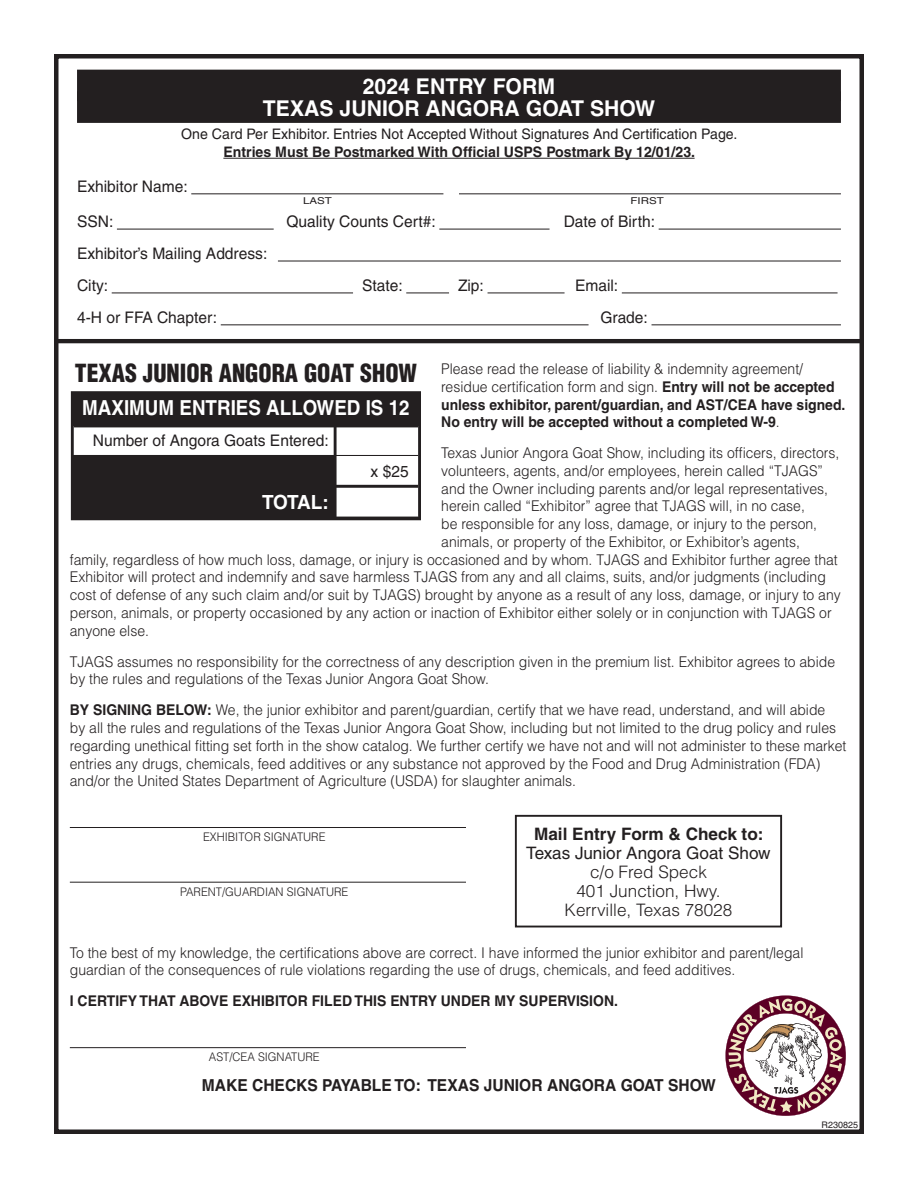
<style>
.page{position:relative;width:918px;height:1188px;background:#fff}
.page>*{position:absolute;margin:0;border:0;box-sizing:border-box;transform-origin:0 0}
.t1{font:900 condensed 24.45px "Helvetica";color:#231f20}
.t2{font:700 21.75px/21.8px "Helvetica";color:#fff;text-align:center}
.t3{font:700 20.7px "Helvetica";color:#fff;scale:.91 1}
.t4{font:700 19.5px "Helvetica";color:#fff}
.t5{font:300 17.1px/19px "Helvetica";color:#231f20;text-align:center}
.t6{font:17.1px "Helvetica";color:#231f20}
.t7{font:700 17.1px "Helvetica";color:#231f20}
.t8{font:700 16.5px "Helvetica";color:#231f20;scale:.95 1}
.t9{font:15.9px/32px "Helvetica";color:#231f20}
.t10{font:300 14.85px/17.7px "Helvetica";color:#231f20;scale:.95 1}
.t11{font:700 14.85px/17.7px "Helvetica";color:#231f20;scale:.95 1}
.t12{font:14.55px "Helvetica";color:#231f20}
.t13{font:700 14.55px "Helvetica";color:#231f20}
.t14{font:300 11.85px "Helvetica";color:#231f20;scale:.95 1}
.t15{font:9.45px "Helvetica";color:#231f20;scale:1.22 1}
.t16{font:9px "Helvetica";color:#231f20}
.s1{font-weight:700}
.s2{font-weight:300}
</style>
<div class="page">
<div style="left:54px;top:54px;width:810px;height:1080px;border:4px solid #231f20"></div>
<div style="left:77px;top:70px;width:764px;height:31px;background:#231f20"></div>
<div style="left:77px;top:91px;width:764px;height:32px;background:#231f20"></div>
<hr style="left:223px;top:158px;width:472px;height:1px;background:#231f20">
<hr style="left:191px;top:193px;width:252px;height:1px;background:#231f20">
<hr style="left:459px;top:193px;width:382px;height:1px;background:#231f20">
<hr style="left:117px;top:229px;width:157px;height:1px;background:#231f20">
<hr style="left:439px;top:229px;width:111px;height:1px;background:#231f20">
<hr style="left:659px;top:229px;width:182px;height:1px;background:#231f20">
<hr style="left:278px;top:261px;width:563px;height:1px;background:#231f20">
<hr style="left:112px;top:293px;width:241px;height:1px;background:#231f20">
<hr style="left:406px;top:293px;width:43px;height:1px;background:#231f20">
<hr style="left:488px;top:293px;width:77px;height:1px;background:#231f20">
<hr style="left:622px;top:293px;width:216px;height:1px;background:#231f20">
<hr style="left:221px;top:324px;width:368px;height:1px;background:#231f20">
<hr style="left:652px;top:324px;width:189px;height:1px;background:#231f20">
<hr style="left:70px;top:827px;width:396px;height:1px;background:#231f20">
<hr style="left:70px;top:882px;width:396px;height:1px;background:#231f20">
<hr style="left:70px;top:1047px;width:396px;height:1px;background:#231f20">
<hr style="left:56px;top:339px;width:806px;height:4px;background:#231f20">
<div style="left:73px;top:455px;width:262px;height:63px;background:#231f20"></div>
<div style="left:73px;top:393px;width:347px;height:33px;background:#231f20"></div>
<hr style="left:74px;top:424px;width:344px;height:3px;background:#231f20">
<hr style="left:74px;top:455px;width:344px;height:1px;background:#231f20">
<hr style="left:74px;top:485px;width:344px;height:3px;background:#231f20">
<div style="left:71px;top:391px;width:350px;height:129px;border:3px solid #231f20"></div>
<hr style="left:334px;top:422px;width:3px;height:98px;background:#231f20">
<div style="left:515px;top:815px;width:267px;height:112px;border:2px solid #231f20"></div>
<svg style="left:725px;top:995px;width:121px;height:121px"></svg>
<h2 class="t2" style="left:263px;top:76px;width:394px">2024 Entry Form<br>Texas Junior Angora Goat Show</h2>
<p class="t12" style="left:181px;top:126px;width:558px">One Card Per Exhibitor. Entries Not Accepted Without Signatures And Certification Page.</p>
<p class="t13" style="left:223px;top:143px;width:473px">Entries Must Be Postmarked With Official USPS Postmark By 12/01/23.</p>
<p class="t9" style="left:77px;top:171px;width:112px">Exhibitor Name:</p>
<p class="t15" style="left:303px;top:195px;width:25px">LAST</p>
<p class="t15" style="left:631px;top:195px;width:29px">FIRST</p>
<p class="t9" style="left:77px;top:206px;width:38px">SSN:</p>
<p class="t9" style="left:286px;top:206px;width:151px">Quality Counts Cert#:</p>
<p class="t9" style="left:564px;top:206px;width:93px">Date of Birth:</p>
<p class="t9" style="left:77px;top:238px;width:192px">Exhibitor’s Mailing Address:<br>City:</p>
<p class="t9" style="left:362px;top:270px;width:42px">State:</p>
<p class="t9" style="left:458px;top:270px;width:27px">Zip:</p>
<p class="t9" style="left:575px;top:270px;width:45px">Email:</p>
<p class="t9" style="left:77px;top:302px;width:142px">4-H or FFA Chapter:</p>
<p class="t9" style="left:601px;top:302px;width:49px">Grade:</p>
<p class="t10" style="left:441px;top:360px;width:416px">Please read the release of liability &amp; indemnity agreement/ residue certification form and sign. <span class="s1">Entry will not be accepted unless exhibitor, parent/guardian, and AST</span></p>
<h1 class="t1" style="left:75px;top:358px;width:344px">TEXAS JUNIOR ANGORA GOAT SHOW</h1>
<p class="t11" style="left:441px;top:395px;width:427px;text-indent:283px">/CEA have signed.<br>No entry will be accepted without a completed W-9<span class="s2">.</span></p>
<p class="t10" style="left:441px;top:444px;width:421px">Texas Junior Angora Goat Show, including its officers, directors,</p>
<p class="t10" style="left:441px;top:461px;width:403px">volunteers, agents, and/or employees, herein called “TJAGS”</p>
<p class="t10" style="left:441px;top:479px;width:409px">and the Owner including parents and/or legal representatives,</p>
<p class="t10" style="left:441px;top:497px;width:384px">herein called “Exhibitor” agree that TJAGS will, in no case,</p>
<p class="t10" style="left:441px;top:515px;width:397px">be responsible for any loss, damage, or injury to the person,</p>
<p class="t10" style="left:441px;top:532px;width:379px">animals, or property of the Exhibitor, or Exhibitor’s agents,</p>
<p class="t10" style="left:70px;top:550px;width:810px">family, regardless of how much loss, damage, or injury is occasioned and by whom. TJAGS and Exhibitor further agree that</p>
<p class="t10" style="left:70px;top:568px;width:797px">Exhibitor will protect and indemnify and save harmless TJAGS from any and all claims, suits, and/or judgments (including</p>
<p class="t10" style="left:70px;top:586px;width:813px">cost of defense of any such claim and/or suit by TJAGS) brought by anyone as a result of any loss, damage, or injury to any</p>
<p class="t10" style="left:70px;top:603px;width:803px">person, animals, or property occasioned by any action or inaction of Exhibitor either solely or in conjunction with TJAGS or</p>
<p class="t10" style="left:70px;top:621px;width:85px">anyone else.</p>
<p class="t10" style="left:70px;top:652px;width:807px">TJAGS assumes no responsibility for the correctness of any description given in the premium list. Exhibitor agrees to abide by the rules and regulations of the Texas Junior Angora Goat Show.</p>
<p class="t11" style="left:70px;top:701px;width:35px">BY SIGNING</p>
<h3 class="t3" style="left:82px;top:395px;width:361px">Maximum Entries Allowed is 12</h3>
<p class="t9" style="left:93px;top:424px;width:237px">Number of Angora Goats Entered:</p>
<p class="t9" style="left:371px;top:456px;width:40px">x $25</p>
<h3 class="t4" style="left:262px;top:490px;width:68px">Total :</h3>
<p class="t10" style="left:70px;top:701px;width:819px;text-indent:86px"><span class="s1">BELOW:</span> We, the junior exhibitor and parent/guardian, certify that we have read, understand, and will abide<br>by all the rules and regulations of the Texas Junior Angora Goat Show, including but not limited to the drug policy and rules regarding unethical fitting set forth in the show catalog. We further certify we have not and will not administer to these market entries any drugs, chemicals, feed additives or any substance not approved by the Food and Drug Administration (FDA) and/or the United States Department of Agriculture (USDA) for slaughter animals.</p>
<p class="t14" style="left:203px;top:829px;width:129px">Exhibitor Signature</p>
<p class="t14" style="left:180px;top:884px;width:177px">Parent/Guardian Sig natu re</p>
<p class="t7" style="left:534px;top:823px;width:231px">Mail Entry Form &amp; Check to:</p>
<p class="t6" style="left:526px;top:843px;width:246px">Texas Junior Angora Goat Show</p>
<p class="t5" style="left:565px;top:862px;width:169px">c/o Fred Speck<br>401 Junction, Hwy.<br>Kerrville, Texas 78028</p>
<p class="t10" style="left:70px;top:943px;width:774px">To the best of my knowledge, the certifications above are correct. I have informed the junior exhibitor and parent/legal guardian of the consequences of rule violations regarding the use of drugs, chemicals, and feed additives.</p>
<p class="t11" style="left:70px;top:992px;width:84px">I CERTIFY THAT</p>
<p class="t11" style="left:179px;top:992px;width:110px">ABOVE EXHI BITOR</p>
<p class="t11" style="left:312px;top:992px;width:55px">FILED THIS</p>
<p class="t11" style="left:390px;top:992px;width:21px">ENTRY</p>
<p class="t11" style="left:441px;top:992px;width:151px">UNDER MY SUPERVISION</p>
<p class="t11" style="left:614px;top:992px;width:6px">.</p>
<p class="t14" style="left:209px;top:1050px;width:117px">AST/CEA Sig natu re</p>
<p class="t8" style="left:202px;top:1075px;width:179px">Make Chec ks Payable</p>
<p class="t8" style="left:395px;top:1075px;width:339px">to: Texas Junior Angora Goat Show</p>
<p class="t16" style="left:822px;top:1120px;width:38px">R230825</p>
</div>
